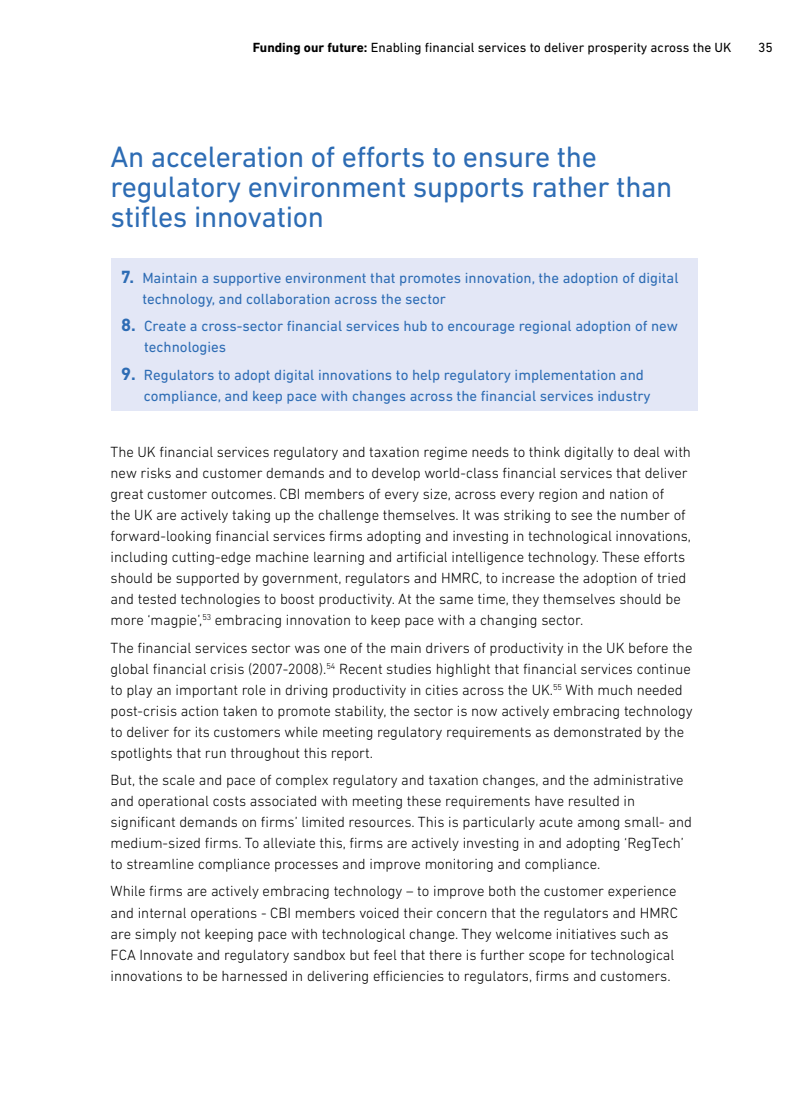
<style>
.page{position:relative;width:808px;height:1106px;background:#fff}
.page>*{position:absolute;margin:0;border:0;box-sizing:border-box;transform-origin:0 0}
.t1{font:30px/30px "DIN Next LT Pro";letter-spacing:-.01em;color:#2d6cb4}
.t2{font:300 15px/21px "DIN Next LT Pro";color:#000}
.t3{font:15px/21px "DIN Next LT Pro";color:#2d6cb4}
.t4{font:13.5px "DIN Next LT Pro";color:#000}
.s1{font-weight:700}
.s2{font-weight:700;font-size:18px}
</style>
<div class="page">
<div style="left:111px;top:259px;width:586px;height:152px;background:#e3e7f6"></div>
<p class="t4" style="left:253px;top:39px;width:480px"><span class="s1">Funding our future:</span> Enabling financial services to deliver prosperity across the UK</p>
<p class="t4" style="left:758px;top:39px;width:16px">35</p>
<h1 class="t1" style="left:111px;top:142px;width:563px">An acceleration of efforts to ensure the regulatory environment supports rather than stifles innovation</h1>
<p class="t3" style="left:142px;top:267px;width:538px;text-indent:-21px"><span class="s2">7.</span> Maintain a supportive environment that promotes innovation, the adoption of digital technology, and collaboration across the sector</p>
<p class="t3" style="left:144px;top:315px;width:535px;text-indent:-23px"><span class="s2">8.</span> Create a cross-sector financial services hub to encourage regional adoption of new technologies</p>
<p class="t3" style="left:144px;top:364px;width:508px;text-indent:-23px"><span class="s2">9.</span> Regulators to adopt digital innovations to help regulatory implementation and compliance, and keep pace with changes across the financial services industry</p>
<p class="t2" style="left:111px;top:441px;width:582px">The UK financial services regulatory and taxation regime needs to think digitally to deal with new risks and customer demands and to develop world-class financial services that deliver great customer outcomes. CBI members of every size, across every region and nation of<br>the UK are actively taking up the challenge themselves. It was striking to see the number of forward-looking financial services firms adopting and investing in technological innovations, including cutting-edge machine learning and artificial intelligence technology. These efforts should be supported by government, regulators and HMRC, to increase the adoption of tried and tested technologies to boost productivity. At the same time, they themselves should be more ‘magpie’,<sup>53</sup> embracing innovation to keep pace with a changing sector.</p>
<p class="t2" style="left:111px;top:637px;width:584px">The financial services sector was one of the main drivers of productivity in the UK before the global financial crisis (2007-2008).<sup>54</sup> Recent studies highlight that financial services continue to play an important role in driving productivity in cities across the UK.<sup>55</sup> With much needed post-crisis action taken to promote stability, the sector is now actively embracing technology to deliver for its customers while meeting regulatory requirements as demonstrated by the spotlights that run throughout this report.</p>
<p class="t2" style="left:111px;top:769px;width:583px">But, the scale and pace of complex regulatory and taxation changes, and the administrative and operational costs associated with meeting these requirements have resulted in significant demands on firms’ limited resources. This is particularly acute among small- and medium-sized firms. To alleviate this, firms are actively investing in and adopting ‘RegTech’ to streamline compliance processes and improve monitoring and compliance.</p>
<p class="t2" style="left:111px;top:880px;width:569px">While firms are actively embracing technology – to improve both the customer experience and internal operations - CBI members voiced their concern that the regulators and HMRC are simply not keeping pace with technological change. They welcome initiatives such as FCA Innovate and regulatory sandbox but feel that there is further scope for technological innovations to be harnessed in delivering efficiencies to regulators, firms and customers.</p>
</div>
